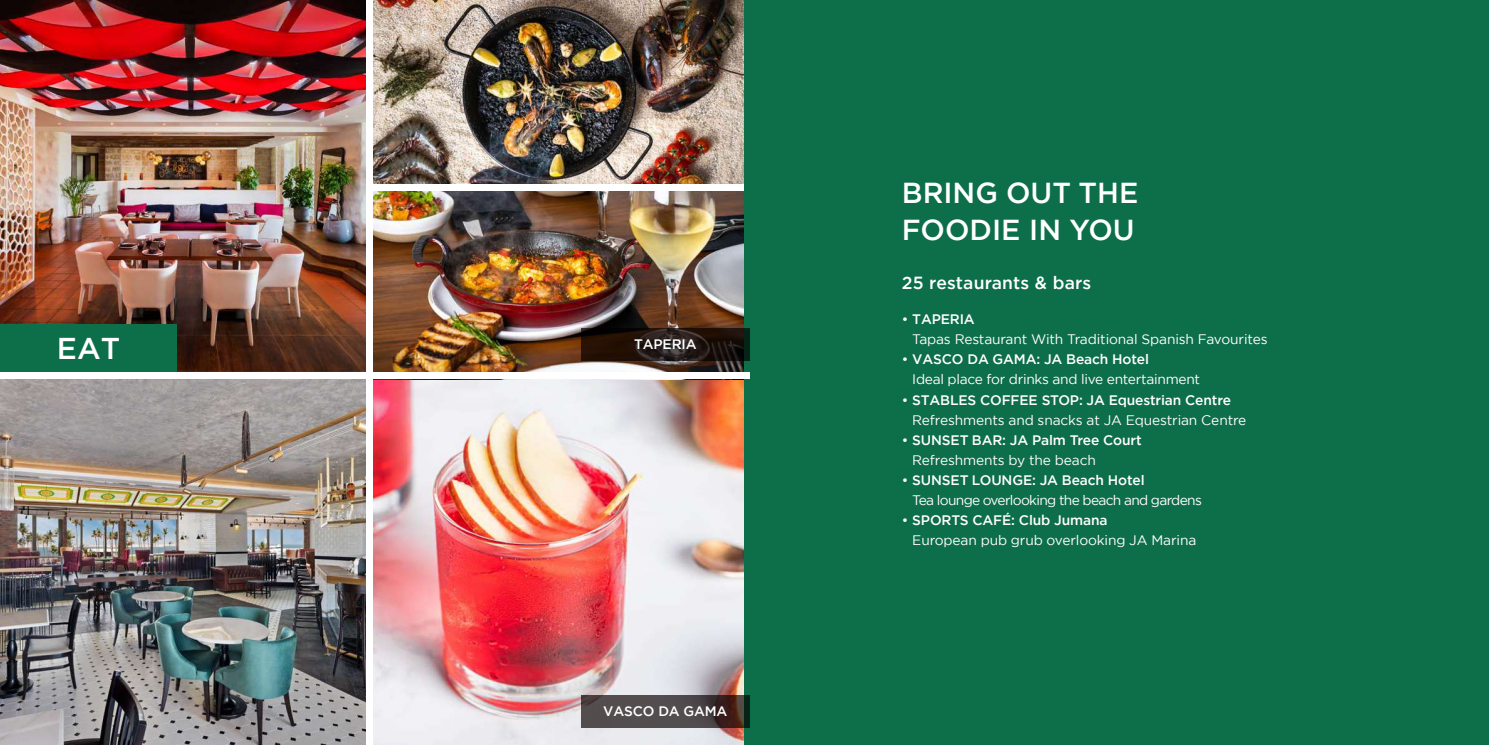
<style>
.page{position:relative;width:1489px;height:745px;background:#fff}
.page>*{position:absolute;margin:0;border:0;box-sizing:border-box;transform-origin:0 0}
.t1{font:500 30px "Gotham";color:#fff}
.t2{font:500 28.75px/37px "Gotham";color:#fff}
.t3{font:500 17.5px "Gotham";letter-spacing:.01em;color:#fff}
.t4{font:13.75px/20px "Gotham";letter-spacing:-.015em;color:#fff}
.t5{font:500 13.75px/20px "Gotham";letter-spacing:-.01em;color:#fff}
.t6{font:13.75px/20px "Gotham";letter-spacing:-.05em;color:#fff}
.s1{font-weight:500}
.s2{font-weight:400}
</style>
<div class="page">
<img style="left:0;top:379px;width:744px;height:365px">
<img style="left:0;top:0;width:366px;height:372px">
<img style="left:373px;top:0;width:371px;height:184px">
<img style="left:373px;top:191px;width:371px;height:181px">
<div style="left:744px;top:0;width:744px;height:744px;background:#0d6e4a"></div>
<div style="left:0;top:324px;width:176px;height:48px;background:#0d6e4a"></div>
<div style="left:0;top:372px;width:749px;height:7px;background:#fff"></div>
<svg style="left:581px;top:328px;width:168px;height:32px;background:#211610"></svg>
<svg style="left:581px;top:694px;width:168px;height:32px;background:#4f4646"></svg>
<div style="left:366px;top:372px;width:7px;height:372px;background:#fff"></div>
<h1 class="t1" style="left:57px;top:329px;width:65px">EAT</h1>
<p class="t5" style="left:634px;top:334px;width:64px">TAPERIA</p>
<p class="t5" style="left:603px;top:700px;width:126px">VASCO DA GAMA</p>
<h2 class="t2" style="left:901px;top:174px;width:238px">BRING OUT THE<br>FOODIE IN YOU</h2>
<p class="t3" style="left:901px;top:271px;width:191px">25 restaurants &amp; bars</p>
<p class="t4" style="left:912px;top:309px;width:357px;text-indent:-10px">• <span class="s1">TAPERIA<br></span>Tapas Restaurant With Traditional Spanish Favourites</p>
<p class="t4" style="left:912px;top:349px;width:289px;text-indent:-10px">• <span class="s1">VASCO DA GAMA: JA Beach Hotel<br></span>Ideal place for drinks and live entertainment</p>
<p class="t4" style="left:912px;top:389px;width:335px;text-indent:-10px">• <span class="s1">STABLES COFFEE STOP: JA Equestrian Centre<br></span>Refreshments and snacks at JA Equestrian Centre</p>
<p class="t5" style="left:912px;top:429px;width:231px;text-indent:-10px"><span class="s2">•</span> SUNSET BAR: JA Palm Tree Court<br><span class="s2">Refreshments by the beach</span></p>
<p class="t6" style="left:912px;top:469px;width:291px;text-indent:-10px">• <span class="s1">SUNSET LOUNGE: JA Beach Hotel<br></span>Tea lounge overlooking the beach and gardens</p>
<p class="t4" style="left:912px;top:509px;width:285px;text-indent:-10px">• <span class="s1">SPORTS CAFÉ: Club Jumana<br></span>European pub grub overlooking JA Marina</p>
</div>
